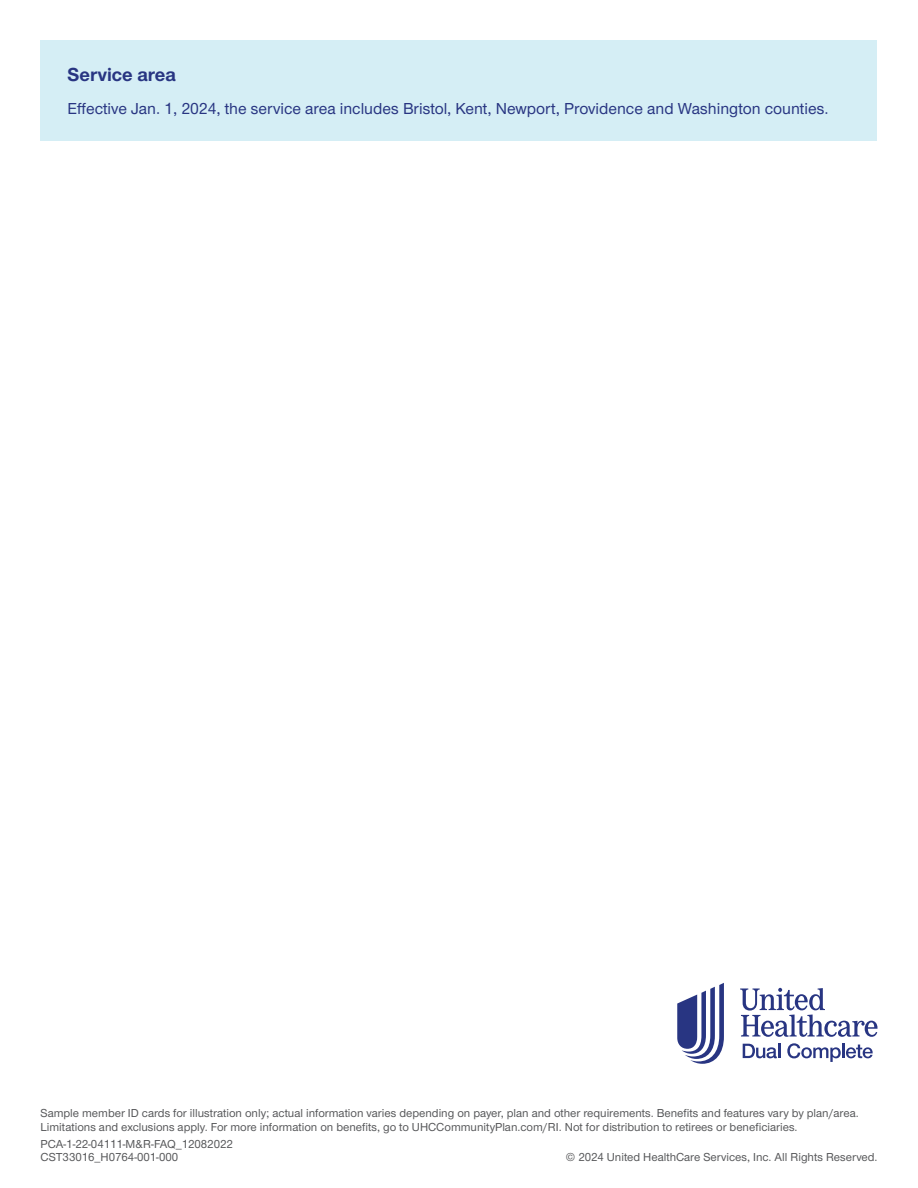
<style>
.page{position:relative;width:918px;height:1188px;background:#fff}
.page>*{position:absolute;margin:0;border:0;box-sizing:border-box;transform-origin:0 0}
.t1{font:700 19.5px "UHC Sans";color:#283582}
.t2{font:500 16.5px "UHC Sans";color:#283582}
.t3{font:500 12px/13.5px "UHC Sans";color:#57585a}
</style>
<div class="page">
<div style="left:40px;top:40px;width:838px;height:101px;background:#d5eef5"></div>
<svg style="left:677px;top:983px;width:47px;height:81px"></svg>
<svg style="left:740px;top:988px;width:137px;height:49px"></svg>
<svg style="left:743px;top:1044px;width:34px;height:14px"></svg>
<hr style="left:778px;top:1044px;width:3px;height:14px;background:#283582">
<svg style="left:787px;top:1043px;width:86px;height:19px"></svg>
<p class="t1" style="left:68px;top:61px;width:110px">Service area</p>
<p class="t2" style="left:68px;top:97px;width:763px">Effective Jan. 1, 2024, the service area includes Bristol, Kent, Newport, Providence and Washington counties.</p>
<p class="t3" style="left:40px;top:1106px;width:820px">Sample member ID cards for illustration only; actual information varies depending on payer, plan and other requirements. Benefits and features vary by plan/area.<br>Limitations and exclusions apply. For more information on benefits, go to UHCCommunityPlan.com/RI. Not for distribution to retirees or beneficiaries.</p>
<p class="t3" style="left:40px;top:1136px;width:194px">PCA-1-22-04111-M&amp;R-FAQ_12082022</p>
<p class="t3" style="left:40px;top:1150px;width:139px">CST33016_H0764-001-000</p>
<p class="t3" style="left:566px;top:1150px;width:313px">© 2024 United HealthCare Services, Inc. All Rights Reserved.</p>
</div>
